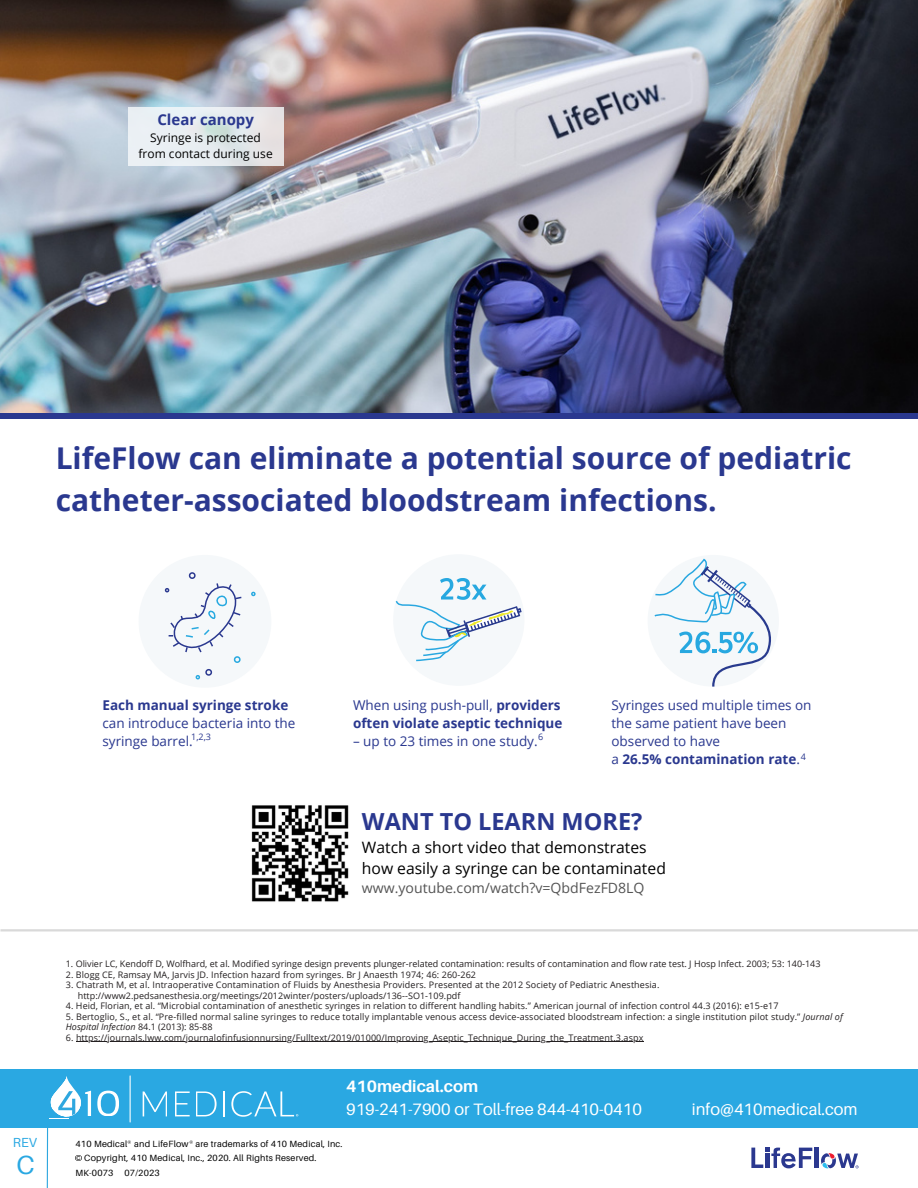
<style>
.page{position:relative;width:918px;height:1188px;background:#fff}
.page>*{position:absolute;margin:0;border:0;box-sizing:border-box;transform-origin:0 0}
.t1{font:700 30px/41.7px "Open Sans";color:#2a388f}
.t2{font:26.25px "Aileron";color:#2aa8e2}
.t3{font:700 23.55px "Open Sans";color:#2a388f}
.t4{font:16.5px "Aileron";color:#fff}
.t5{font:700 16.5px "Aileron";color:#fff}
.t6{font:15.75px "Open Sans";color:#000}
.t7{font:700 15px "Open Sans";color:#2a388f}
.t8{font:14.1px "Open Sans";color:#545454}
.t9{font:13.5px/18px "Open Sans";color:#2a388f}
.t10{font:700 13.5px/18px "Open Sans";color:#2a388f}
.t11{font:13.2px "Aileron";color:#2aa8e2}
.t12{font:12px/16px "Open Sans";color:#000;text-align:center}
.t13{font:9px "Open Sans";letter-spacing:.01em;color:#231f20}
.t14{font:9px "Aileron";letter-spacing:.025em;color:#000}
.t15{font:italic 9px "Open Sans";color:#231f20}
.t16{font:9px "Open Sans";color:#2a388f}
.s1{font-weight:700}
.s2{font-weight:400}
.s3{font-style:italic}
.s4{font-style:normal}
</style>
<div class="page">
<div style="left:0;top:1069px;width:918px;height:58px;background:#2aa8e2"></div>
<svg style="left:50px;top:1076px;width:41px;height:41px"></svg>
<svg style="left:97px;top:1091px;width:22px;height:25px"></svg>
<svg style="left:130px;top:1075px;width:1px;height:48px"></svg>
<svg style="left:143px;top:1091px;width:24px;height:25px"></svg>
<svg style="left:175px;top:1091px;width:15px;height:25px"></svg>
<svg style="left:196px;top:1091px;width:21px;height:25px"></svg>
<hr style="left:223px;top:1091px;width:2px;height:25px;background:#fff">
<svg style="left:231px;top:1091px;width:67px;height:26px"></svg>
<hr style="left:47px;top:1128px;width:1px;height:60px;background:#2ea7df">
<hr style="left:815px;top:1148px;width:3px;height:20px;background:#2b388f">
<svg style="left:821px;top:1153px;width:38px;height:15px"></svg>
<svg style="left:751px;top:1148px;width:61px;height:20px"></svg>
<svg style="left:128px;top:1140px;width:3px;height:4px"></svg>
<svg style="left:76px;top:1155px;width:5px;height:6px"></svg>
<svg style="left:190px;top:1140px;width:3px;height:4px"></svg>
<img style="left:0;top:0;width:918px;height:413px">
<img style="left:251px;top:805px;width:98px;height:97px">
<svg style="left:654px;top:558px;width:118px;height:129px"></svg>
<svg style="left:164px;top:572px;width:92px;height:108px"></svg>
<svg style="left:395px;top:578px;width:127px;height:84px"></svg>
<hr style="left:0;top:929px;width:918px;height:2px;background:#d9d9d9">
<svg style="left:128px;top:107px;width:155px;height:59px;background:#e5eaed"></svg>
<div style="left:0;top:413px;width:918px;height:5px;background:#2a388f"></div>
<hr style="left:76px;top:1042px;width:568px;height:1px;background:#231f20">
<p class="t7" style="left:157px;top:109px;width:98px">Clear canopy</p>
<p class="t12" style="left:139px;top:130px;width:136px">Syringe is protected from contact during use</p>
<p class="t1" style="left:56px;top:437px;width:798px">LifeFlow can eliminate a potential source of pediatric catheter-associated bloodstream infections.</p>
<p class="t11" style="left:13px;top:1134px;width:26px">REV</p>
<p class="t2" style="left:17px;top:1148px;width:20px">C</p>
<p class="t9" style="left:102px;top:696px;width:194px"><span class="s1">Each manual syringe stroke </span>can introduce bacteria into the</p>
<p class="t9" style="left:102px;top:732px;width:92px">syringe barrel.</p>
<p class="t10" style="left:353px;top:696px;width:211px"><span class="s2">When using push-pull,</span> providers often violate aseptic technique</p>
<p class="t9" style="left:353px;top:732px;width:186px">– up to 23 times in one study.</p>
<p class="t16" style="left:191px;top:731px;width:21px">1,2,3</p>
<p class="t16" style="left:538px;top:731px;width:7px">6</p>
<p class="t9" style="left:611px;top:696px;width:202px">Syringes used multiple times on the same patient have been observed to have</p>
<p class="t10" style="left:611px;top:750px;width:190px"><span class="s2">a</span> 26.5% contamination rate<span class="s2">.</span></p>
<p class="t16" style="left:801px;top:750px;width:7px">4</p>
<p class="t3" style="left:362px;top:804px;width:282px">WANT TO LEARN MORE?</p>
<p class="t6" style="left:362px;top:836px;width:286px">Watch a short video that demonstrates</p>
<p class="t6" style="left:362px;top:857px;width:306px">how easily a syringe can be contaminated</p>
<p class="t8" style="left:362px;top:878px;width:284px">www.youtube.com/watch?v=QbdFezFD8LQ</p>
<p class="t13" style="left:66px;top:958px;width:756px">1. Olivier LC, Kendoff D, Wolfhard, et al. Modified syringe design prevents plunger-related contamination: results of contamination and flow rate test. J Hosp Infect. 2003; 53: 140-143</p>
<p class="t13" style="left:66px;top:968px;width:412px">2. Blogg CE, Ramsay MA, Jarvis JD. Infection hazard from syringes. Br J Anaesth 1974; 46: 260-262</p>
<p class="t13" style="left:66px;top:979px;width:595px">3. Chatrath M, et al. Intraoperative Contamination of Fluids by Anesthesia Providers. Presented at the 2012 Society of Pediatric Anesthesia.</p>
<p class="t13" style="left:78px;top:989px;width:384px">http://www2.pedsanesthesia.org/meetings/2012winter/posters/uploads/136--SO1-109.pdf</p>
<p class="t13" style="left:66px;top:1000px;width:714px">4. Heid, Florian, et al. “Microbial contamination of anesthetic syringes in relation to different handling habits.” American journal of infection control 44.3 (2016): e15-e17</p>
<p class="t13" style="left:66px;top:1010px;width:779px">5. Bertoglio, S., et al. “Pre-filled normal saline syringes to reduce totally implantable venous access device-associated bloodstream infection: a single institution pilot study.” <span class="s3">Journal of</span></p>
<p class="t15" style="left:66px;top:1021px;width:148px">Hospital Infection <span class="s4">84.1 (2013): 85-88</span></p>
<p class="t13" style="left:66px;top:1031px;width:579px">6. https://journals.lww.com/journalofinfusionnursing/Fulltext/2019/01000/Improving_Aseptic_Technique_During_the_Treatment.3.aspx</p>
<p class="t5" style="left:346px;top:1076px;width:134px">410medical.com</p>
<p class="t4" style="left:346px;top:1099px;width:297px">919-241-7900 or Toll-free 844-410-0410</p>
<p class="t4" style="left:692px;top:1099px;width:167px">info@410medical.com</p>
<p class="t14" style="left:76px;top:1138px;width:269px">410 Medical and LifeFlow are trademarks of 410 Medical, Inc.</p>
<p class="t14" style="left:84px;top:1153px;width:234px">Copyright, 410 Medical, Inc., 2020. All Rights Reserved.</p>
<p class="t14" style="left:76px;top:1167px;width:86px">MK-0073 07/2023</p>
</div>
